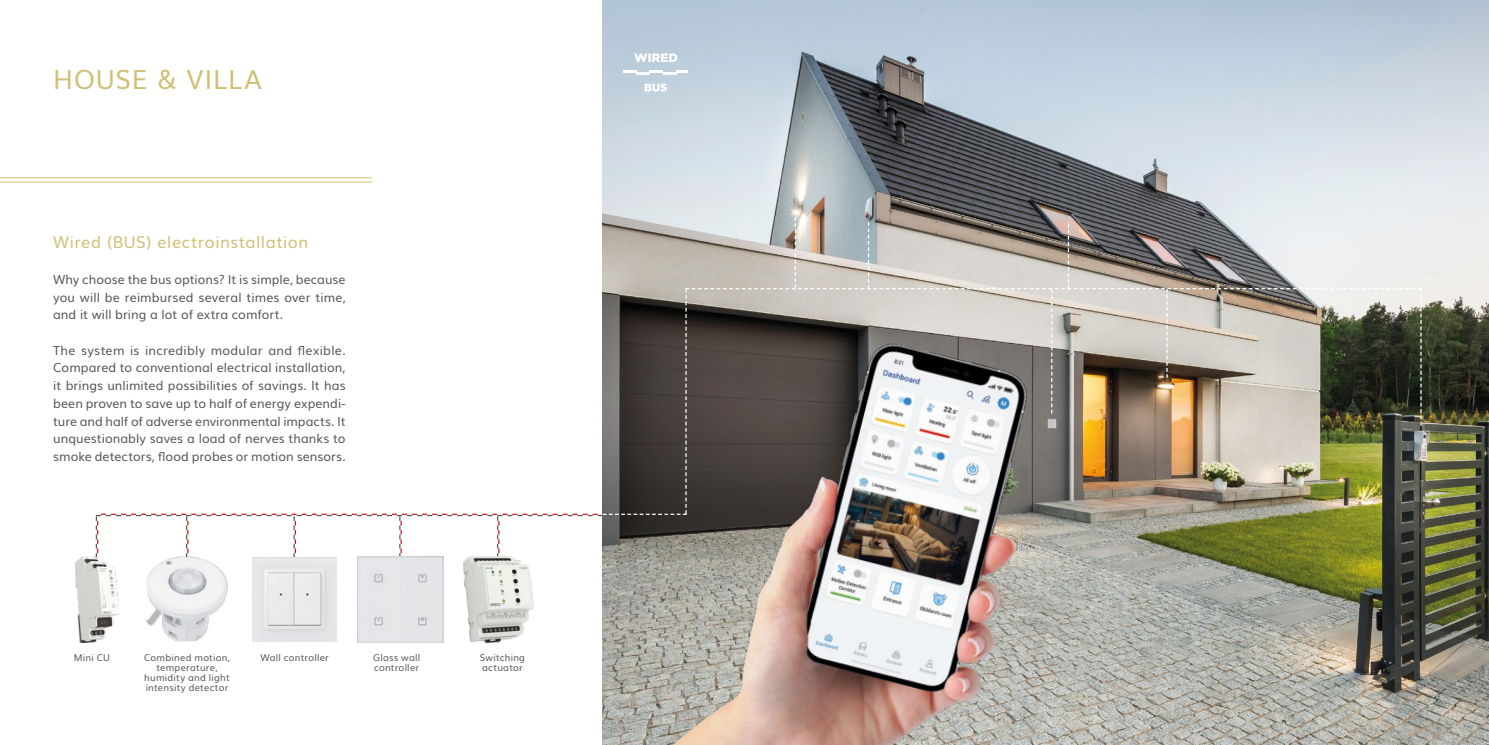
<style>
.page{position:relative;width:1489px;height:745px;background:#fff}
.page>*{position:absolute;margin:0;border:0;box-sizing:border-box;transform-origin:0 0}
.t1{font:26.25px "Muli";letter-spacing:.03em;color:#d0bf74}
.t2{font:16.25px "Muli";letter-spacing:.035em;color:#d0bf74}
.t3{font:12.5px/17.8px "Muli";letter-spacing:.005em;color:#575756;text-align:justify}
.t4{font:9.38px/10.1px "Muli";letter-spacing:.025em;color:#575756}
</style>
<div class="page">
<hr style="left:0;top:177px;width:372px;height:1px;background:#d0bf74">
<hr style="left:0;top:181px;width:372px;height:1px;background:#d0bf74">
<img style="left:602px;top:0;width:886px;height:744px">
<img style="left:656px;top:571px;width:401px;height:173px">
<img style="left:252px;top:571px;width:85px;height:70px">
<img style="left:145px;top:571px;width:83px;height:70px">
<img style="left:463px;top:571px;width:70px;height:70px">
<div style="left:358px;top:571px;width:85px;height:70px;background:#e4e5e8"></div>
<img style="left:76px;top:556px;width:42px;height:85px">
<svg style="left:623px;top:70px;width:13px;height:2px"></svg>
<hr style="left:636px;top:72px;width:14px;height:3px;background:#fff">
<svg style="left:650px;top:70px;width:38px;height:5px"></svg>
<svg style="left:634px;top:53px;width:43px;height:9px"></svg>
<svg style="left:644px;top:83px;width:23px;height:8px"></svg>
<img style="left:96px;top:217px;width:1325px;height:354px">
<h1 class="t1" style="left:53px;top:58px;width:210px">HOUSE &amp; VILLA</h1>
<h2 class="t2" style="left:53px;top:229px;width:257px">Wired (BUS) electroinstallation</h2>
<p class="t3" style="left:53px;top:269px;width:294px">Why choose the bus options? It is simple, because you will be reimbursed several times over time, and it will bring a lot of extra comfort.</p>
<p class="t3" style="left:53px;top:340px;width:294px">The system is incredibly modular and flexible.<br>Compared to conventional electrical installation, it brings unlimited possibilities of savings. It has been proven to save up to half of energy expendi&shy;ture and half of adverse environmental impacts. It unquestionably saves a load of nerves thanks to smoke detectors, flood probes or motion sensors.</p>
<p class="t4" style="left:74px;top:651px;width:38px">Mini CU</p>
<p class="t4" style="left:144px;top:651px;width:87px">Combined motion,</p>
<p class="t4" style="left:260px;top:651px;width:70px">Wall controller</p>
<p class="t4" style="left:144px;top:661px;width:87px;text-align:center">temperature, humidity and light intensity detector</p>
<p class="t4" style="left:373px;top:651px;width:48px">Glass wall controller</p>
<p class="t4" style="left:480px;top:651px;width:47px">Switching actuator</p>
</div>
